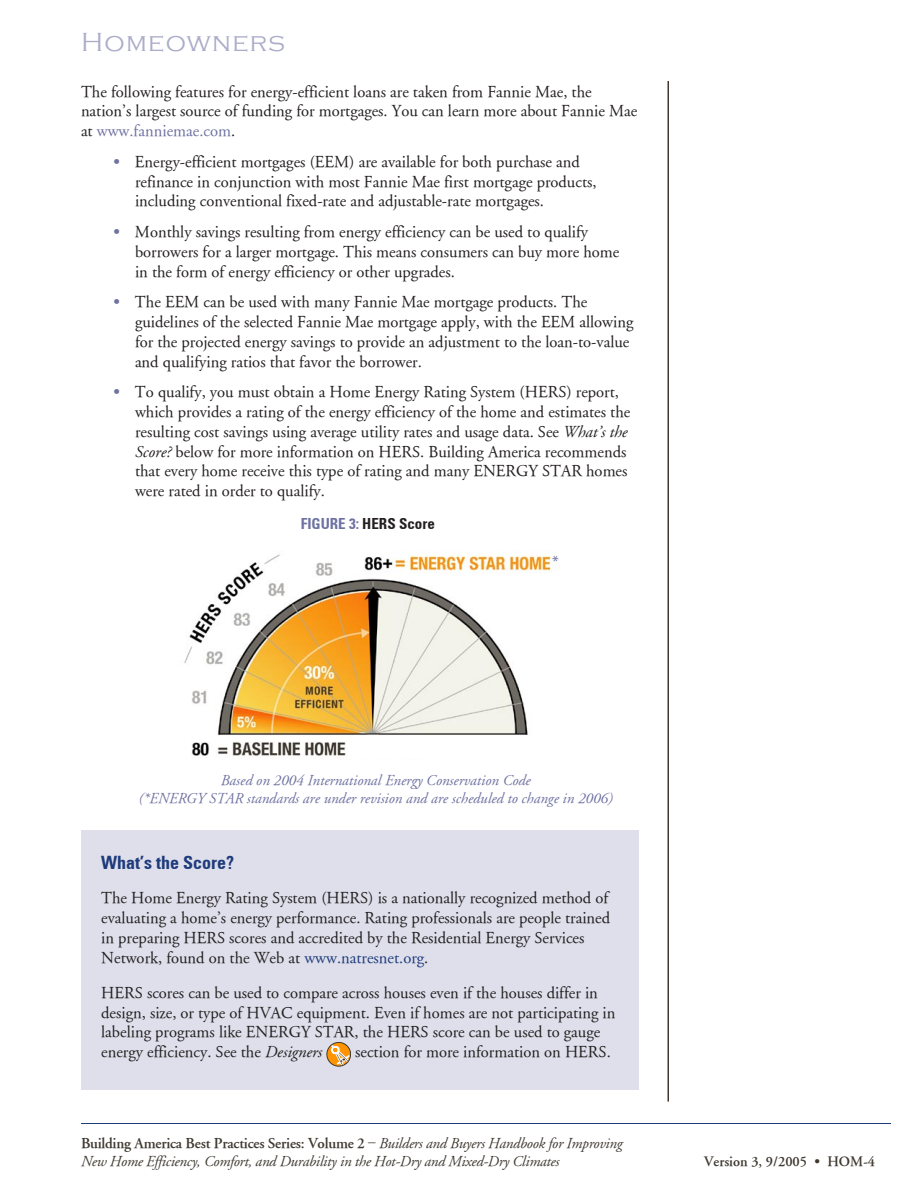
<style>
.page{position:relative;width:918px;height:1188px;background:#fff}
.page>*{position:absolute;margin:0;border:0;box-sizing:border-box;transform-origin:0 0}
.t1{font:300 27px "Copperplate Gothic";letter-spacing:.05em;color:#aaacc9}
.Header_I{font:700 condensed 18px "Univers";color:#1e3b7b}
.Bullet{font:16.5px/19.8px "Adobe Garamond";color:#231f20}
.Body{font:16.5px/19.8px "Adobe Garamond";color:#231f20}
.t2{font:italic 15px/18px "Adobe Garamond";letter-spacing:-.015em;color:#3f3930}
.t3{font:italic 15px/18px "Adobe Garamond";color:#6e72a1;text-align:center}
.Header_II{font:700 condensed 15px "Univers";color:#231f20}
.Bullet-2{font:15px "Univers Condensed";color:#6e72a1}
.t4{font:600 14.25px "Adobe Garamond";color:#3f3930}
.s1{color:#6e72a1}
.s2{font-weight:600;color:#6e72a1}
.s3{font-style:italic}
.s4{color:#1e3b7b}
.s5{font-weight:600;font-style:normal}
.s6{font-style:normal}
</style>
<div class="page">
<hr style="left:668px;top:81px;width:1px;height:1021px;background:#3f3930">
<hr style="left:81px;top:1123px;width:810px;height:1px;background:#1e3b7b">
<img style="left:184px;top:551px;width:374px;height:205px">
<div style="left:81px;top:831px;width:558px;height:259px;background:#dedfeb"></div>
<svg style="left:329px;top:1043px;width:22px;height:23px"></svg>
<div style="left:327px;top:1042px;width:24px;height:24px;border:1px solid #3f3930;border-radius:50%"></div>
<h1 class="t1" style="left:81px;top:28px;width:205px">Homeowners</h1>
<p class="Body" style="left:81px;top:82px;width:558px">The following features for energy-efficient loans are taken from Fannie Mae, the nation’s largest source of funding for mortgages. You can learn more about Fannie Mae at <span class="s1">www.fanniemae.com</span>.</p>
<p class="Bullet" style="left:135px;top:152px;width:463px;text-indent:-22px"><span class="s2">•</span> Energy-efficient mortgages (EEM) are available for both purchase and refinance in conjunction with most Fannie Mae first mortgage products, including conventional fixed-rate and adjustable-rate mortgages.</p>
<p class="Bullet" style="left:135px;top:222px;width:486px;text-indent:-22px"><span class="s2">•</span> Monthly savings resulting from energy efficiency can be used to qualify borrowers for a larger mortgage. This means consumers can buy more home in the form of energy efficiency or other upgrades.</p>
<p class="Bullet" style="left:135px;top:292px;width:500px;text-indent:-22px"><span class="s2">•</span> The EEM can be used with many Fannie Mae mortgage products. The guidelines of the selected Fannie Mae mortgage apply, with the EEM allowing for the projected energy savings to provide an adjustment to the loan-to-value and qualifying ratios that favor the borrower.</p>
<p class="Bullet" style="left:135px;top:382px;width:497px;text-indent:-22px"><span class="s2">•</span> To qualify, you must obtain a Home Energy Rating System (HERS) report, which provides a rating of the energy efficiency of the home and estimates the resulting cost savings using average utility rates and usage data. See <span class="s3">What’s the Score?</span> below for more information on HERS. Building America recommends that every home receive this type of rating and many ENERGY STAR homes were rated in order to qualify.</p>
<p class="Header_II" style="left:301px;top:514px;width:136px"><span class="s1">FIGURE 3:</span> HERS Score</p>
<p class="Bullet-2" style="left:552px;top:552px;width:8px">*</p>
<p class="t3" style="left:139px;top:771px;width:476px">Based on 2004 International Energy Conservation Code<br>(*ENERGY STAR standards are under revision and are scheduled to change in 2006)</p>
<p class="Header_I" style="left:101px;top:851px;width:134px">What’s the Score?</p>
<p class="Body" style="left:101px;top:889px;width:510px">The Home Energy Rating System (HERS) is a nationally recognized method of evaluating a home’s energy performance. Rating professionals are people trained in preparing HERS scores and accredited by the Residential Energy Services Network, found on the Web at <span class="s4">www.natresnet.org</span>.</p>
<p class="Body" style="left:101px;top:983px;width:516px">HERS scores can be used to compare across houses even if the houses differ in design, size, or type of HVAC equipment. Even if homes are not participating in labeling programs like ENERGY STAR, the HERS score can be used to gauge energy efficiency. See the <span class="s3">Designers</span></p>
<p class="Body" style="left:355px;top:1042px;width:257px">section for more information on HERS.</p>
<p class="t2" style="left:81px;top:1135px;width:543px"><span class="s5">Building America Best Practices Series: Volume 2</span> <span class="s6">–</span> Builders and Buyers Handbook for Improving<br>New Home Efficiency, Comfort, and Durability in the Hot-Dry and Mixed-Dry Climates</p>
<p class="t4" style="left:704px;top:1154px;width:172px">Version 3, 9/2005 • HOM-4</p>
</div>
